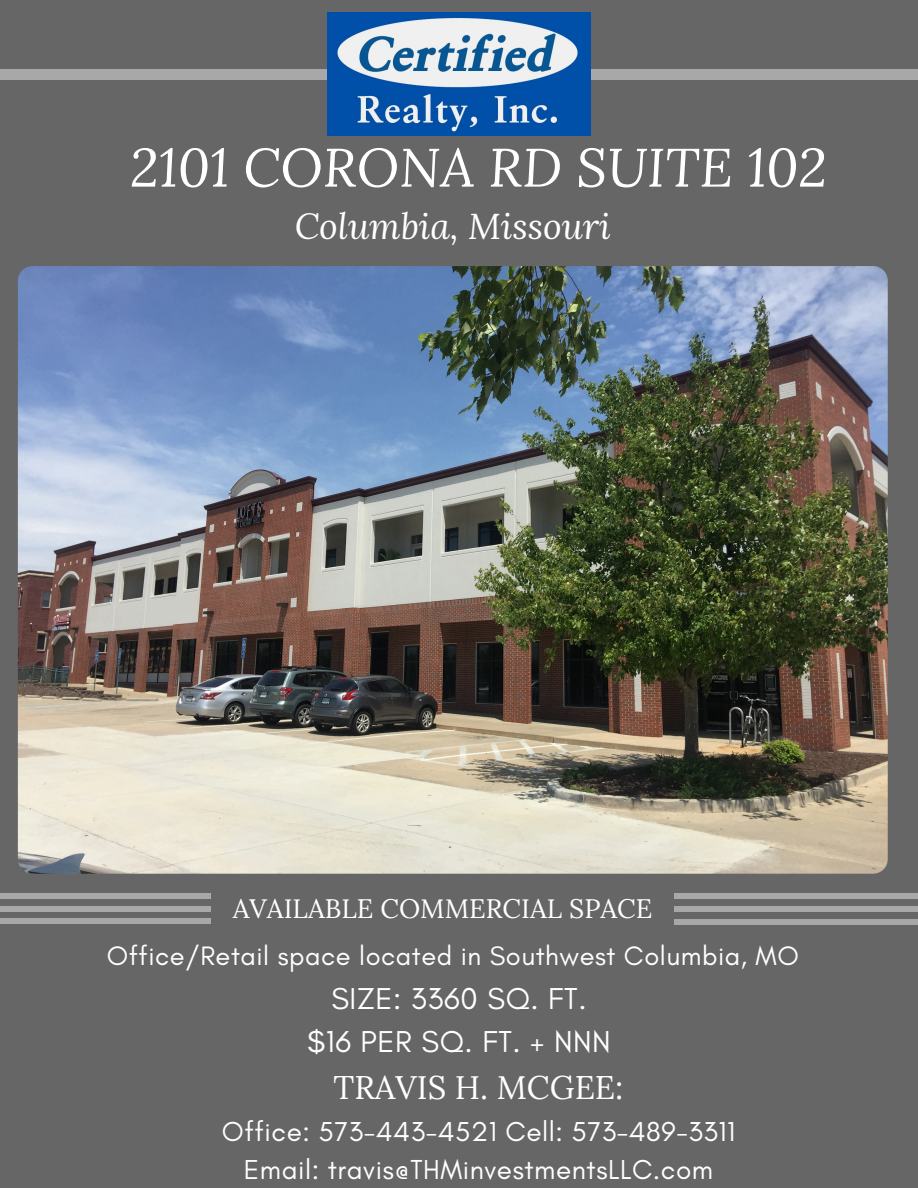
<style>
.page{position:relative;width:918px;height:1188px;background:#666}
.page>*{position:absolute;margin:0;border:0;box-sizing:border-box;transform-origin:0 0}
.t1{font:italic 54px "Lora";color:#fff}
.t2{font:italic 35.85px "Lora";color:#fff}
.t3{font:32.7px "Lora";color:#fff}
.t4{font:30.75px/42.8px "Glacial Indifference";letter-spacing:.02em;color:#fff;text-align:center}
.t5{font:27.9px/38.2px "Glacial Indifference";letter-spacing:.02em;color:#fff;text-align:center}
.t6{font:27.15px "Glacial Indifference";letter-spacing:.02em;color:#fff}
.t7{font:26.7px "Lora";color:#fff}
</style>
<div class="page">
<div style="left:0;top:69px;width:918px;height:11px;background:#a8a8a8"></div>
<div style="left:0;top:894px;width:211px;height:5px;background:#a8a8a8"></div>
<div style="left:0;top:906px;width:211px;height:5px;background:#a8a8a8"></div>
<div style="left:0;top:919px;width:211px;height:5px;background:#a8a8a8"></div>
<div style="left:675px;top:894px;width:243px;height:5px;background:#a8a8a8"></div>
<div style="left:675px;top:907px;width:243px;height:5px;background:#a8a8a8"></div>
<div style="left:675px;top:920px;width:243px;height:5px;background:#a8a8a8"></div>
<img style="left:328px;top:13px;width:262px;height:122px">
<img style="left:18px;top:266px;width:870px;height:608px;border-radius:15px">
<h1 class="t1" style="left:130px;top:131px;width:698px">2101 CORONA RD SUITE 102</h1>
<h3 class="t2" style="left:295px;top:202px;width:318px">Columbia, Missouri</h3>
<p class="t7" style="left:233px;top:891px;width:421px">AVAILABLE COMMERCIAL SPACE</p>
<p class="t6" style="left:107px;top:939px;width:694px">Office/Retail space located in Southwest Columbia, MO</p>
<h6 class="t4" style="left:307px;top:977px;width:305px">SIZE: 3360 SQ. FT. $16 PER SQ. FT. + NNN</h6>
<p class="t3" style="left:334px;top:1066px;width:291px">TRAVIS H. MCGEE:</p>
<p class="t5" style="left:222px;top:1112px;width:515px">Office: 573-443-4521 Cell: 573-489-3311<br>Email: travis@THMinvestmentsLLC.com</p>
</div>
